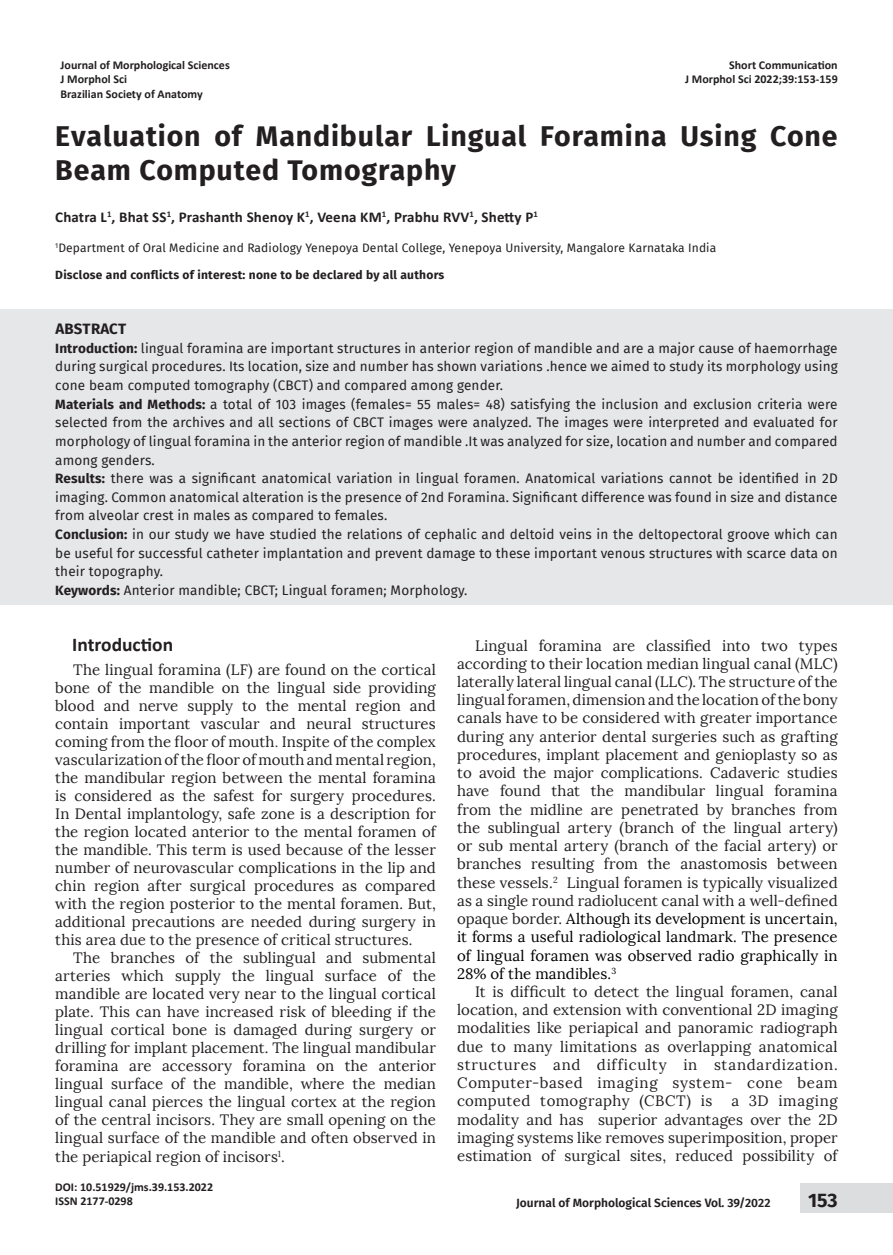
<style>
.page{position:relative;width:893px;height:1255px;background:#fff}
.page>*{position:absolute;margin:0;border:0;box-sizing:border-box;transform-origin:0 0}
.t1{font:700 28.5px/34.2px "Fira Sans";letter-spacing:.03em;color:#231f20}
.Titulo_de_coluna{font:700 19.5px "Calibri";color:#231f20}
.t2{font:700 19.5px "Fira Sans";color:#231f20}
.COLUNA_FIXA{font:15px/18px "Lora";letter-spacing:.01em;color:#231f20;text-align:justify}
.Autor{font:700 15px "Calibri";letter-spacing:.01em;color:#231f20}
.t3{font:700 15px "Fira Sans";letter-spacing:.02em;color:#231f20}
.Abstract{font:13.5px/18.6px "Fira Sans";letter-spacing:.01em;color:#231f20;text-align:justify}
.cabeçalho{font:700 12px "Calibri";color:#231f20}
.Titularidade{font:12px "Fira Sans";letter-spacing:.01em;color:#231f20}
.t4{font:700 12px "Fira Sans";letter-spacing:.02em;color:#231f20}
.t5{font:600 12px "Fira Sans";color:#231f20}
.s1{font-weight:700}
.s2{color:#4a4a4a}
.s3{color:#000}
</style>
<div class="page">
<div style="left:801px;top:1183px;width:92px;height:30px;background:#dcdddf"></div>
<div style="left:0;top:309px;width:893px;height:296px;background:#e6e7e9"></div>
<p class="cabeçalho" style="left:729px;top:57px;width:110px">Short Communication</p>
<p class="cabeçalho" style="left:685px;top:72px;width:154px">J Morphol Sci 2022;39:153-159</p>
<p class="t1" style="left:55px;top:117px;width:784px">Evaluation of Mandibular Lingual Foramina Using Cone<br>Beam Computed Tomography</p>
<p class="Autor" style="left:55px;top:208px;width:484px">Chatra L<sup>1</sup>, Bhat SS<sup>1</sup>, Prashanth Shenoy K<sup>1</sup>, Veena KM<sup>1</sup>, Prabhu RVV<sup>1</sup>, Shetty P<sup>1</sup></p>
<p class="Titularidade" style="left:55px;top:239px;width:662px"><sup>1</sup>Department of Oral Medicine and Radiology Yenepoya Dental College, Yenepoya University, Mangalore Karnataka India</p>
<p class="t4" style="left:55px;top:264px;width:391px">Disclose and conflicts of interest: none to be declared by all authors</p>
<p class="cabeçalho" style="left:61px;top:57px;width:171px">Journal of Morphological Sciences</p>
<p class="cabeçalho" style="left:61px;top:72px;width:68px">J Morphol Sci</p>
<p class="cabeçalho" style="left:61px;top:86px;width:144px">Brazilian Society of Anatomy</p>
<p class="t3" style="left:55px;top:316px;width:72px">ABSTRACT</p>
<p class="Abstract" style="left:55px;top:338px;width:784px"><span class="s1">Introduction:</span> lingual foramina are important structures in anterior region of mandible and are a major cause of haemorrhage during surgical procedures. Its location, size and number has shown variations .hence we aimed to study its morphology using cone beam computed tomography (CBCT) and compared among gender.</p>
<p class="Abstract" style="left:55px;top:394px;width:784px"><span class="s1">Materials and Methods:</span> a total of 103 images (females= 55 males= 48) satisfying the inclusion and exclusion criteria were selected from the archives and all sections of CBCT images were analyzed. The images were interpreted and evaluated for morphology of lingual foramina in the anterior region of mandible .It was analyzed for size, location and number and compared among genders.</p>
<p class="Abstract" style="left:55px;top:468px;width:784px"><span class="s1">Results:</span> there was a significant anatomical variation in lingual foramen. Anatomical variations cannot be identified in 2D imaging. Common anatomical alteration is the presence of 2nd Foramina. Significant difference was found in size and distance from alveolar crest in males as compared to females.</p>
<p class="Abstract" style="left:55px;top:524px;width:784px"><span class="s1">Conclusion:</span> in our study we have studied the relations of cephalic and deltoid veins in the deltopectoral groove which can be useful for successful catheter implantation and prevent damage to these important venous structures with scarce data on their topography.</p>
<p class="Abstract" style="left:55px;top:580px;width:414px"><span class="s1">Keywords:</span> Anterior mandible; CBCT; Lingual foramen; Morphology.</p>
<p class="Titulo_de_coluna" style="left:72px;top:632px;width:102px">Introduction</p>
<p class="COLUNA_FIXA" style="left:55px;top:660px;width:382px;text-indent:18px">The lingual foramina (LF) are found on the cortical bone of the mandible on the lingual side providing blood and nerve supply to the mental region and contain important vascular and neural structures coming from the floor of mouth<span class="s2">.</span> Inspite of the complex vascularization of the floor of mouth and mental region, the mandibular region between the mental foramina is considered as the safest for surgery procedures.<br>In Dental implantology, safe zone is a description for the region located anterior to the mental foramen of the mandible. This term is used because of the lesser number of neurovascular complications in the lip and chin region after surgical procedures as compared with the region posterior to the mental foramen. But, additional precautions are needed during surgery in this area due to the presence of critical structures.</p>
<p class="COLUNA_FIXA" style="left:55px;top:948px;width:382px;text-indent:18px">The branches of the sublingual and submental arteries which supply the lingual surface of the mandible are located very near to the lingual cortical plate. This can have increased risk of bleeding if the lingual cortical bone is damaged during surgery or drilling for implant placement. The lingual mandibular foramina are accessory foramina on the anterior lingual surface of the mandible, where the median lingual canal pierces the lingual cortex at the region of the central incisors. They are small opening on the lingual surface of the mandible and often observed in the periapical region of incisors<sup>1</sup>.</p>
<p class="cabeçalho" style="left:55px;top:1178px;width:159px">DOI: 10.51929/jms.39.153.2022</p>
<p class="cabeçalho" style="left:55px;top:1193px;width:79px">ISSN 2177-0298</p>
<p class="COLUNA_FIXA" style="left:457px;top:636px;width:382px;text-indent:18px">Lingual foramina are classified into two types according to their location median lingual canal (MLC) laterally lateral lingual canal (LLC). The structure of the lingual foramen, dimension and the location of the bony canals have to be considered with greater importance during any anterior dental surgeries such as grafting procedures, implant placement and genioplasty so as to avoid the major complications. Cadaveric studies have found that the mandibular lingual foramina from the midline are penetrated by branches from the sublingual artery (branch of the lingual artery) or sub mental artery (branch of the facial artery) or branches resulting from the anastomosis between these vessels.<sup>2</sup> Lingual foramen is typically visualized as a single round radiolucent canal with a well-defined opaque border. <span class="s3">Although its development is uncertain, it forms a useful radiological landmark. The presence of lingual foramen was observed radio graphically in 28% of the mandibles.</span><sup>3</sup></p>
<p class="COLUNA_FIXA" style="left:457px;top:982px;width:382px;text-indent:18px">It is difficult to detect the lingual foramen, canal location, and extension with conventional 2D imaging modalities like periapical and panoramic radiograph due to many limitations as overlapping anatomical structures and difficulty in standardization.<br>Computer-based imaging system- cone beam computed tomography (CBCT) is</p>
<p class="COLUNA_FIXA" style="left:457px;top:1091px;width:382px;text-indent:274px">a 3D imaging modality and has superior advantages over the 2D imaging systems like removes superimposition, proper estimation of surgical sites, reduced possibility of</p>
<p class="t5" style="left:516px;top:1193px;width:256px">Journal of Morphological Sciences Vol. 39/2022</p>
<p class="t2" style="left:808px;top:1184px;width:31px">153</p>
</div>
